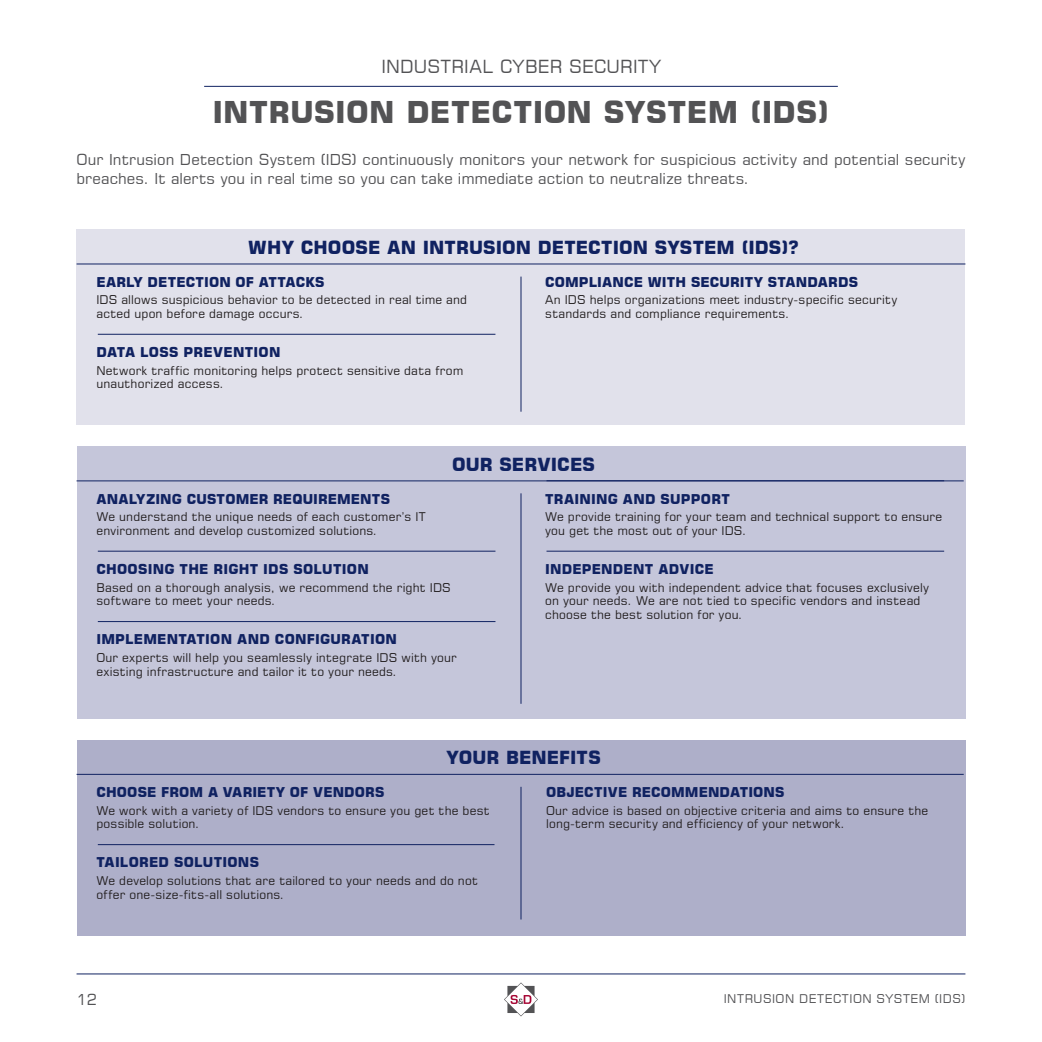
<style>
.page{position:relative;width:1042px;height:1042px;background:#fff}
.page>*{position:absolute;margin:0;border:0;box-sizing:border-box;transform-origin:0 0}
.t1{font:700 30px "Square 721 BT";letter-spacing:.01em;color:#535355}
.t2{font:700 18px "Square 721 BT";letter-spacing:.005em;color:#102261}
.t3{font:18px "Square 721 BT";letter-spacing:.02em;color:#535355}
.t4{font:15px/19.5px "Square 721 BT";letter-spacing:.005em;color:#535355}
.t5{font:700 13.5px "Square 721 BT";letter-spacing:.015em;color:#102261}
.t6{font:12px/13.5px "Square 721 BT";letter-spacing:.015em;color:#231f20}
.t7{font:12px "Square 721 BT";letter-spacing:.05em;color:#535355}
</style>
<div class="page">
<hr style="left:77px;top:973px;width:888px;height:1px;background:#102261">
<svg style="left:504px;top:982px;width:34px;height:34px"></svg>
<hr style="left:204px;top:86px;width:634px;height:1px;background:#102261">
<div style="left:77px;top:230px;width:888px;height:195px;background:#e1e1eb"></div>
<div style="left:77px;top:446px;width:888px;height:273px;background:#c5c6da"></div>
<hr style="left:98px;top:334px;width:397px;height:1px;background:#102261">
<hr style="left:98px;top:551px;width:397px;height:1px;background:#102261">
<hr style="left:98px;top:621px;width:397px;height:1px;background:#102261">
<hr style="left:546px;top:551px;width:398px;height:1px;background:#102261">
<hr style="left:77px;top:264px;width:888px;height:1px;background:#102261">
<hr style="left:77px;top:480px;width:886px;height:1px;background:#102261">
<hr style="left:521px;top:493px;width:1px;height:211px;background:#102261">
<hr style="left:521px;top:277px;width:1px;height:135px;background:#102261">
<div style="left:77px;top:740px;width:888px;height:195px;background:#aeafc9"></div>
<hr style="left:98px;top:844px;width:396px;height:1px;background:#102261">
<hr style="left:77px;top:774px;width:886px;height:1px;background:#102261">
<hr style="left:521px;top:787px;width:1px;height:132px;background:#102261">
<h2 class="t3" style="left:381px;top:55px;width:281px">INDUSTRIAL CYBER SECURITY</h2>
<h1 class="t1" style="left:212px;top:94px;width:618px">INTRUSION DETECTION SYSTEM (IDS)</h1>
<p class="t4" style="left:77px;top:149px;width:890px">Our Intrusion Detection System (IDS) continuously monitors your network for suspicious activity and potential security breaches. It alerts you in real time so you can take immediate action to neutralize threats.</p>
<h2 class="t2" style="left:248px;top:236px;width:552px">WHY CHOOSE AN INTRUSION DETECTION SYSTEM (IDS)?</h2>
<p class="t5" style="left:96px;top:274px;width:230px">EARLY DETECTION OF ATTACKS</p>
<p class="t6" style="left:96px;top:293px;width:372px">IDS allows suspicious behavior to be detected in real time and acted upon before damage occurs.</p>
<p class="t5" style="left:96px;top:344px;width:186px">DATA LOSS PREVENTION</p>
<p class="t6" style="left:96px;top:363px;width:368px">Network traffic monitoring helps protect sensitive data from unauthorized access.</p>
<p class="t5" style="left:545px;top:274px;width:314px">COMPLIANCE WITH SECURITY STANDARDS</p>
<p class="t6" style="left:545px;top:293px;width:354px">An IDS helps organizations meet industry-specific security standards and compliance requirements.</p>
<h2 class="t2" style="left:452px;top:453px;width:144px">OUR SERVICES</h2>
<p class="t5" style="left:96px;top:490px;width:295px">ANALYZING CUSTOMER REQUIREMENTS</p>
<p class="t6" style="left:96px;top:510px;width:330px">We understand the unique needs of each customer’s IT environment and develop customized solutions.</p>
<p class="t5" style="left:96px;top:561px;width:274px">CHOOSING THE RIGHT IDS SOLUTION</p>
<p class="t6" style="left:96px;top:580px;width:356px">Based on a thorough analysis, we recommend the right IDS software to meet your needs.</p>
<p class="t5" style="left:96px;top:631px;width:302px">IMPLEMENTATION AND CONFIGURATION</p>
<p class="t6" style="left:96px;top:651px;width:362px">Our experts will help you seamlessly integrate IDS with your existing infrastructure and tailor it to your needs.</p>
<p class="t5" style="left:545px;top:490px;width:186px">TRAINING AND SUPPORT</p>
<p class="t6" style="left:545px;top:510px;width:399px">We provide training for your team and technical support to ensure you get the most out of your IDS.</p>
<p class="t5" style="left:545px;top:561px;width:170px">INDEPENDENT ADVICE</p>
<p class="t6" style="left:545px;top:580px;width:385px">We provide you with independent advice that focuses exclusively on your needs. We are not tied to specific vendors and instead choose the best solution for you.</p>
<h2 class="t2" style="left:446px;top:747px;width:156px">YOUR BENEFITS</h2>
<p class="t5" style="left:96px;top:784px;width:289px">CHOOSE FROM A VARIETY OF VENDORS</p>
<p class="t6" style="left:96px;top:803px;width:395px">We work with a variety of IDS vendors to ensure you get the best possible solution.</p>
<p class="t5" style="left:96px;top:854px;width:164px">TAILORED SOLUTIONS</p>
<p class="t6" style="left:96px;top:874px;width:383px">We develop solutions that are tailored to your needs and do not offer one-size-fits-all solutions.</p>
<p class="t5" style="left:546px;top:784px;width:240px">OBJECTIVE RECOMMENDATIONS</p>
<p class="t6" style="left:546px;top:803px;width:384px">Our advice is based on objective criteria and aims to ensure the long-term security and efficiency of your network.</p>
<p class="t4" style="left:77px;top:990px;width:22px">12</p>
<p class="t7" style="left:724px;top:991px;width:243px">INTRUSION DETECTION SYSTEM (IDS)</p>
</div>
